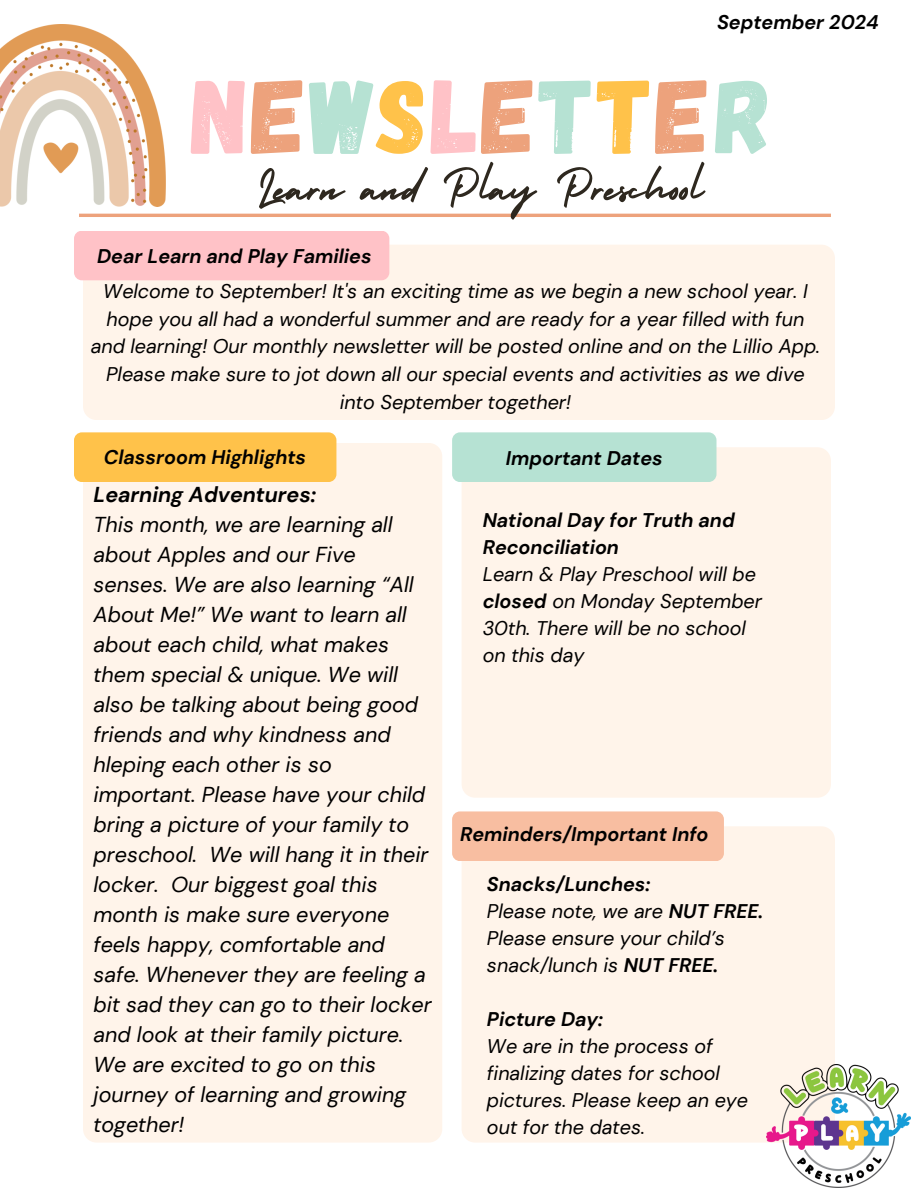
<style>
.page{position:relative;width:918px;height:1188px;background:#fff}
.page>*{position:absolute;margin:0;border:0;box-sizing:border-box;transform-origin:0 0}
.t1{font:105.6px "Gagalin";letter-spacing:.025em;color:#eda27c}
.t2{font:52.8px "Holiday";color:#2e281f}
.t3{font:italic 21.45px/30px "DM Sans";color:#000}
.t4{font:italic 700 21.45px "DM Sans";color:#000}
.t5{font:italic 19.8px/27px "DM Sans";color:#000}
.t6{font:italic 700 19.8px/27px "DM Sans";color:#000}
.s1{color:#ffc2c7}
.s2{color:#b6e2d3}
.s3{color:#ffc24a}
.s4{font-weight:700}
</style>
<div class="page">
<hr style="left:79px;top:214px;width:752px;height:3px;background:#eda27c">
<img style="left:0;top:25px;width:166px;height:181px">
<div style="left:83px;top:443px;width:359px;height:700px;background:#fff4ea;border-radius:13px"></div>
<div style="left:462px;top:826px;width:373px;height:317px;background:#fff4ea;border-radius:13px"></div>
<div style="left:83px;top:245px;width:752px;height:175px;background:#fff4ea;border-radius:13px"></div>
<div style="left:74px;top:231px;width:315px;height:49px;background:#ffc2c7;border-radius:8px"></div>
<div style="left:74px;top:432px;width:262px;height:50px;background:#ffc24a;border-radius:8px"></div>
<div style="left:462px;top:447px;width:369px;height:351px;background:#fff4ea;border-radius:14px"></div>
<div style="left:452px;top:432px;width:264px;height:50px;background:#b6e2d3;border-radius:8px"></div>
<div style="left:452px;top:811px;width:272px;height:50px;background:#f8bea1;border-radius:8px"></div>
<img style="left:767px;top:1065px;width:144px;height:123px">
<p class="t6" style="left:717px;top:9px;width:163px">September 2024</p>
<p class="t1" style="left:192px;top:48px;width:583px"><span class="s1">N</span>E<span class="s2">W</span><span class="s3">S</span><span class="s1">L</span>E<span class="s2">T</span><span class="s3">T</span>E<span class="s2">R</span></p>
<h1 class="t2" style="left:257px;top:147px;width:448px">Learn and Play Preschool</h1>
<p class="t6" style="left:97px;top:243px;width:276px">Dear Learn and Play Families</p>
<h2 class="t5" style="left:91px;top:278px;width:731px;line-height:27.5px;text-align:center">Welcome to September! It's an exciting time as we begin a new school year. I hope you all had a wonderful summer and are ready for a year filled with fun and learning! Our monthly newsletter will be posted online and on the Lillio App.<br>Please make sure to jot down all our special events and activities as we dive into September together!</h2>
<h2 class="t6" style="left:104px;top:443px;width:204px">Classroom Highlights</h2>
<p class="t4" style="left:93px;top:481px;width:224px">Learning Adventures:</p>
<p class="t3" style="left:93px;top:509px;width:340px">This month, we are learning all about Apples and our Five senses. We are also learning “All<br>About Me!” We want to learn all about each child, what makes them special &amp; unique. We will also be talking about being good friends and why kindness and hleping each other is so important. Please have your child bring a picture of your family to preschool. We will hang it in their locker. Our biggest goal this month is make sure everyone feels happy, comfortable and safe. Whenever they are feeling a bit sad they can go to their locker and look at their family picture.</p>
<p class="t3" style="left:93px;top:1049px;width:314px">We are excited to go on this journey of learning and growing together!</p>
<h2 class="t6" style="left:506px;top:445px;width:158px">Important Dates</h2>
<p class="t6" style="left:483px;top:506px;width:254px">National Day for Truth and<br>Reconciliation</p>
<p class="t5" style="left:483px;top:560px;width:281px">Learn &amp; Play Preschool will be <span class="s4">closed</span> on Monday September<br>30th. There will be no school on this day</p>
<h2 class="t6" style="left:460px;top:821px;width:250px">Reminders/Important Info</h2>
<p class="t6" style="left:487px;top:870px;width:165px">Snacks/Lunches:</p>
<p class="t5" style="left:487px;top:897px;width:278px">Please note, we are <span class="s4">NUT FREE.<br></span>Please ensure your child’s snack/lunch is <span class="s4">NUT FREE.</span></p>
<p class="t6" style="left:487px;top:1005px;width:118px">Picture Day:</p>
<p class="t5" style="left:487px;top:1032px;width:263px">We are in the process of finalizing dates for school pictures. Please keep an eye out for the dates.</p>
</div>
